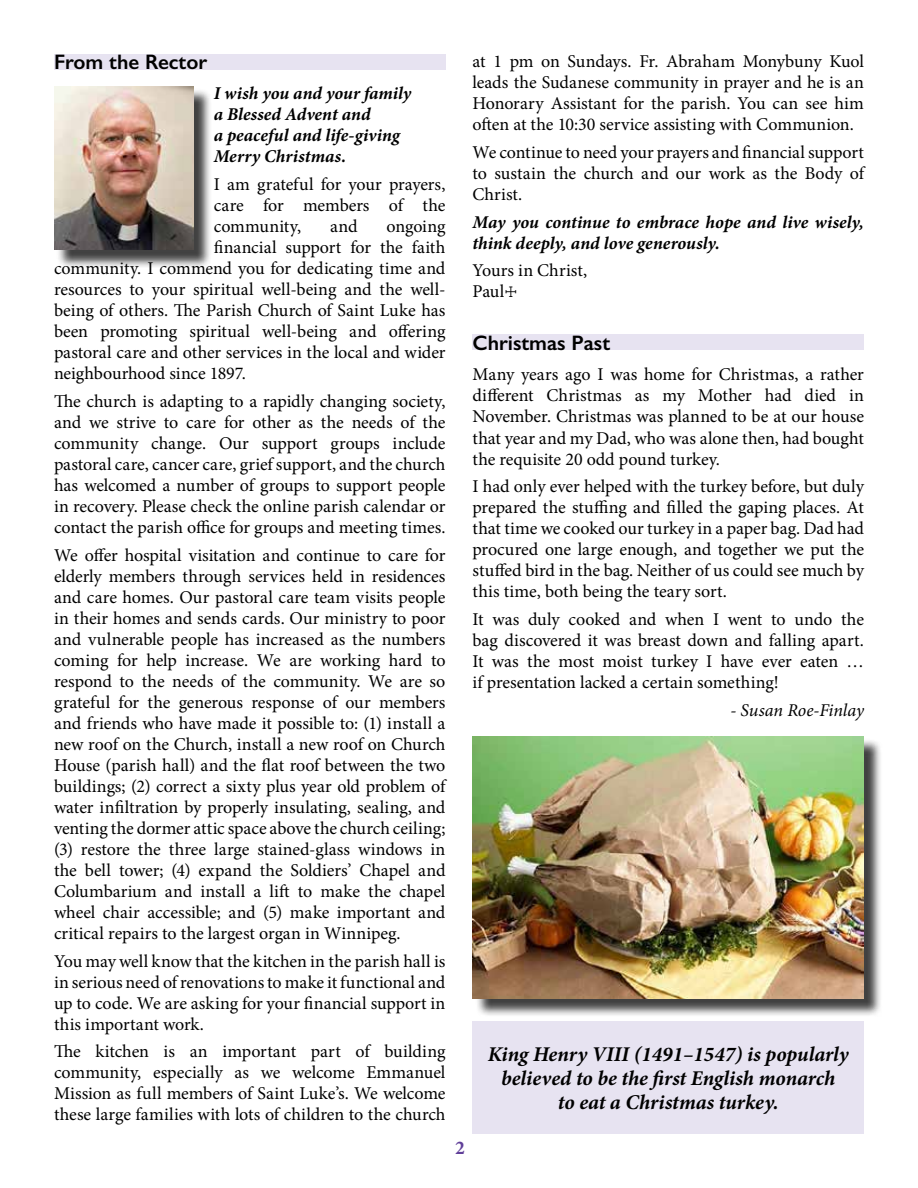
<style>
.page{position:relative;width:918px;height:1188px;background:#fff}
.page>*{position:absolute;margin:0;border:0;box-sizing:border-box;transform-origin:0 0}
.t1{font:italic 700 21px/24px "Minion Pro";color:#000;text-align:center}
.t2{font:600 21px "Gill Sans";color:#000}
.t3{font:700 19.5px "Minion Pro";color:#603f99}
.t4{font:18px/21px "Minion Pro";color:#000;text-align:justify}
.t5{font:italic 700 18px/21px "Minion Pro";color:#000}
.t6{font:italic 18px "Minion Pro";letter-spacing:-.005em;color:#000}
</style>
<div class="page">
<div style="left:56px;top:89px;width:156px;height:179px;background:#000;opacity:.75"></div>
<img style="left:54px;top:86px;width:140px;height:164px">
<div style="left:54px;top:54px;width:392px;height:15px;background:#e7e3f1"></div>
<div style="left:472px;top:335px;width:392px;height:15px;background:#e7e3f1"></div>
<div style="left:475px;top:739px;width:407px;height:278px;background:#000;opacity:.75"></div>
<img style="left:472px;top:736px;width:392px;height:262px">
<div style="left:472px;top:1022px;width:392px;height:112px;background:#e7e3f1"></div>
<p class="t2" style="left:54px;top:49px;width:155px">From the Rector</p>
<p class="t5" style="left:214px;top:83px;width:199px">I wish you and your family a Blessed Advent and<br>a peaceful and life-giving<br>Merry Christmas.</p>
<p class="t4" style="left:214px;top:174px;width:233px">I am grateful for your prayers, care for members of the community,</p>
<p class="t4" style="left:330px;top:216px;width:29px">and</p>
<p class="t4" style="left:387px;top:216px;width:60px">ongoing</p>
<p class="t4" style="left:214px;top:237px;width:233px">financial support for the faith</p>
<p class="t4" style="left:54px;top:258px;width:393px">community. I commend you for dedicating time and</p>
<p class="t4" style="left:54px;top:279px;width:393px">resources to your spiritual well-being and the well-</p>
<p class="t4" style="left:54px;top:300px;width:393px">being of others. The Parish Church of Saint Luke has</p>
<p class="t4" style="left:54px;top:321px;width:393px">been promoting spiritual well-being and offering</p>
<p class="t4" style="left:54px;top:342px;width:393px">pastoral care and other services in the local and wider</p>
<p class="t4" style="left:54px;top:363px;width:193px">neighbourhood since 1897.</p>
<p class="t4" style="left:54px;top:391px;width:393px">The church is adapting to a rapidly changing society, and we strive to care for other as the needs of the community change. Our support groups include pastoral care, cancer care, grief support, and the church has welcomed a number of groups to support people in recovery. Please check the online parish calendar or contact the parish office for groups and meeting times.</p>
<p class="t4" style="left:54px;top:545px;width:393px">We offer hospital visitation and continue to care for elderly members through services held in residences and care homes. Our pastoral care team visits people in their homes and sends cards. Our ministry to poor and vulnerable people has increased as the numbers coming for help increase. We are working hard to respond to the needs of the community. We are so grateful for the generous response of our members and friends who have made it possible to: (1) install a new roof on the Church, install a new roof on Church House (parish hall) and the flat roof between the two buildings; (2) correct a sixty plus year old problem of water infiltration by properly insulating, sealing, and venting the dormer attic space above the church ceiling; (3) restore the three large stained-glass windows in the bell tower; (4) expand the Soldiers’ Chapel and Columbarium and install a lift to make the chapel wheel chair accessible; and (5) make important and critical repairs to the largest organ in Winnipeg.</p>
<p class="t4" style="left:54px;top:950px;width:393px">You may well know that the kitchen in the parish hall is in serious need of renovations to make it functional and up to code. We are asking for your financial support in this important work.</p>
<p class="t4" style="left:54px;top:1041px;width:393px">The kitchen is an important part of building community, especially as we welcome Emmanuel Mission as full members of Saint Luke’s. We welcome these large families with lots of children to the church</p>
<p class="t4" style="left:472px;top:51px;width:393px">at 1 pm on Sundays. Fr. Abraham Monybuny Kuol leads the Sudanese community in prayer and he is an Honorary Assistant for the parish. You can see him often at the 10:30 service assisting with Communion.</p>
<p class="t4" style="left:472px;top:142px;width:393px">We continue to need your prayers and financial support to sustain the church and our work as the Body of Christ.</p>
<p class="t5" style="left:472px;top:211px;width:393px">May you continue to embrace hope and live wisely, think deeply, and love generously.</p>
<p class="t4" style="left:472px;top:260px;width:116px">Yours in Christ,<br>Paul☩</p>
<p class="t2" style="left:472px;top:330px;width:139px">Christmas Past</p>
<p class="t4" style="left:472px;top:364px;width:393px">Many years ago I was home for Christmas, a rather different Christmas as my Mother had died in November. Christmas was planned to be at our house that year and my Dad, who was alone then, had bought the requisite 20 odd pound turkey.</p>
<p class="t4" style="left:472px;top:476px;width:393px">I had only ever helped with the turkey before, but duly prepared the stuffing and filled the gaping places. At that time we cooked our turkey in a paper bag. Dad had procured one large enough, and together we put the stuffed bird in the bag. Neither of us could see much by this time, both being the teary sort.</p>
<p class="t4" style="left:472px;top:609px;width:393px">It was duly cooked and when I went to undo the bag discovered it was breast down and falling apart.<br>It was the most moist turkey I have ever eaten … if presentation lacked a certain something!</p>
<p class="t6" style="left:731px;top:698px;width:135px">- Susan Roe-Finlay</p>
<p class="t3" style="left:455px;top:1134px;width:11px">2</p>
<p class="t1" style="left:488px;top:1042px;width:362px">King Henry VIII (1491–1547) is popularly believed to be the first English monarch<br>to eat a Christmas turkey.</p>
</div>
